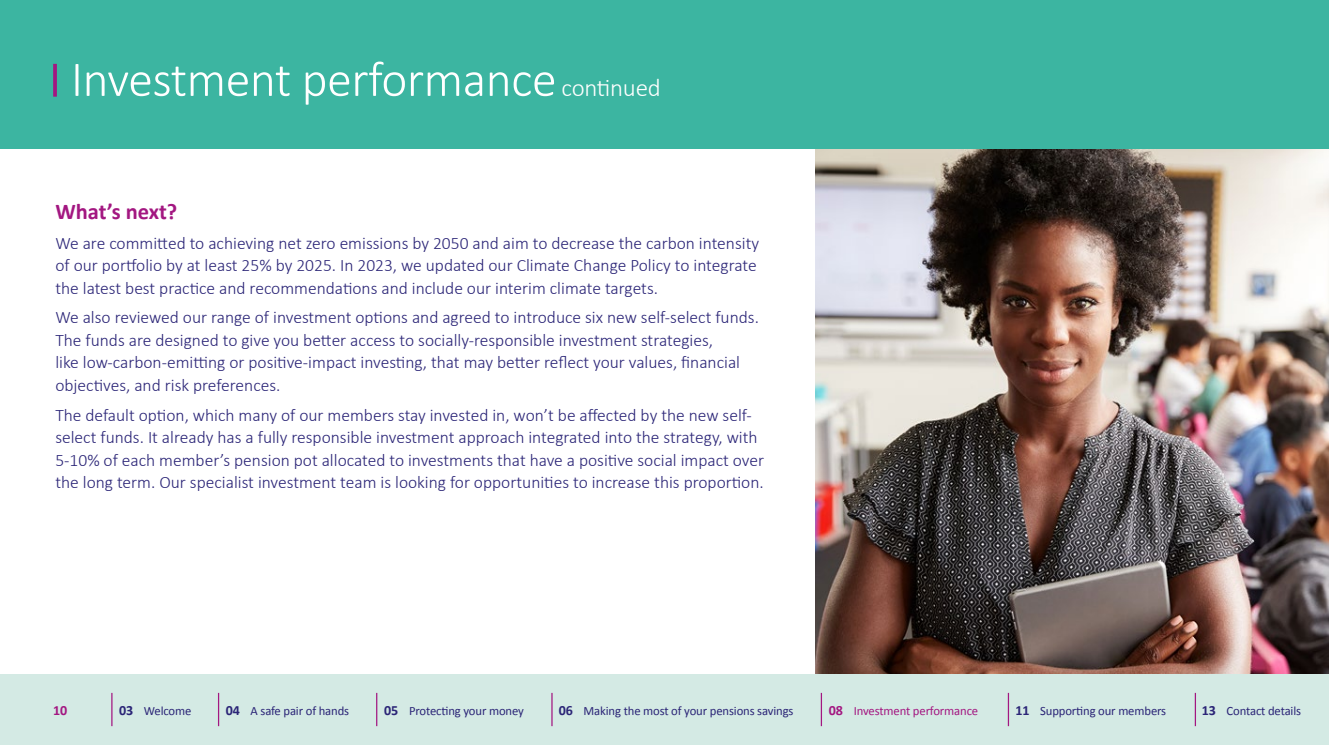
<style>
.page{position:relative;width:1329px;height:745px;background:#fff}
.page>*{position:absolute;margin:0;border:0;box-sizing:border-box;transform-origin:0 0}
.t1{font:300 50px "Calibri";letter-spacing:-.01em;color:#fff}
.t2{font:700 22.5px "Calibri";color:#a31781}
.t3{font:300 17.5px/22.5px "Calibri";color:#2b2577}
.t4{font:700 14px "Calibri";color:#a31781}
.t5{font:12.62px "Calibri";letter-spacing:-.01em;color:#2b2577}
.t6{font:12.62px "Calibri";letter-spacing:-.01em;color:#a31781}
.s1{font-size:25px}
.s2{font-weight:700;font-size:14px}
</style>
<div class="page">
<img style="left:815px;top:149px;width:514px;height:524px">
<div style="left:0;top:0;width:1329px;height:149px;background:#3cb5a1"></div>
<svg style="left:53px;top:64px;width:4px;height:33px"></svg>
<div style="left:0;top:673px;width:1329px;height:71px;background:#d4eae4"></div>
<hr style="left:111px;top:692px;width:1px;height:33px;background:#a31781">
<hr style="left:218px;top:692px;width:1px;height:33px;background:#a31781">
<hr style="left:376px;top:692px;width:1px;height:33px;background:#a31781">
<hr style="left:551px;top:692px;width:1px;height:33px;background:#a31781">
<hr style="left:821px;top:692px;width:1px;height:33px;background:#a31781">
<hr style="left:1008px;top:692px;width:1px;height:33px;background:#a31781">
<hr style="left:1195px;top:692px;width:1px;height:33px;background:#a31781">
<h1 class="t1" style="left:71px;top:48px;width:591px">Investment performance <span class="s1">continued</span></h1>
<p class="t2" style="left:55px;top:195px;width:123px">What’s next?</p>
<p class="t3" style="left:55px;top:231px;width:705px">We are committed to achieving net zero emissions by 2050 and aim to decrease the carbon intensity of our portfolio by at least 25% by 2025. In 2023, we updated our Climate Change Policy to integrate the latest best practice and recommendations and include our interim climate targets.</p>
<p class="t3" style="left:55px;top:306px;width:705px">We also reviewed our range of investment options and agreed to introduce six new self-select funds.<br>The funds are designed to give you better access to socially-responsible investment strategies,<br>like low-carbon-emitting or positive-impact investing, that may better reflect your values, financial objectives, and risk preferences.</p>
<p class="t3" style="left:55px;top:403px;width:710px">The default option, which many of our members stay invested in, won’t be affected by the new self&shy;select funds. It already has a fully responsible investment approach integrated into the strategy, with 5-10% of each member’s pension pot allocated to investments that have a positive social impact over the long term. Our specialist investment team is looking for opportunities to increase this proportion.</p>
<p class="t4" style="left:53px;top:699px;width:16px">10</p>
<p class="t5" style="left:119px;top:701px;width:74px"><span class="s2">03</span> Welcome</p>
<p class="t5" style="left:226px;top:701px;width:125px"><span class="s2">04</span> A safe pair of hands</p>
<p class="t5" style="left:384px;top:701px;width:141px"><span class="s2">05</span> Protecting your money</p>
<p class="t5" style="left:559px;top:701px;width:236px"><span class="s2">06</span> Making the most of your pensions savings</p>
<p class="t6" style="left:829px;top:701px;width:151px"><span class="s2">08</span> Investment performance</p>
<p class="t5" style="left:1015px;top:701px;width:152px"><span class="s2">11</span> Supporting our members</p>
<p class="t5" style="left:1202px;top:701px;width:101px"><span class="s2">13</span> Contact details</p>
</div>
